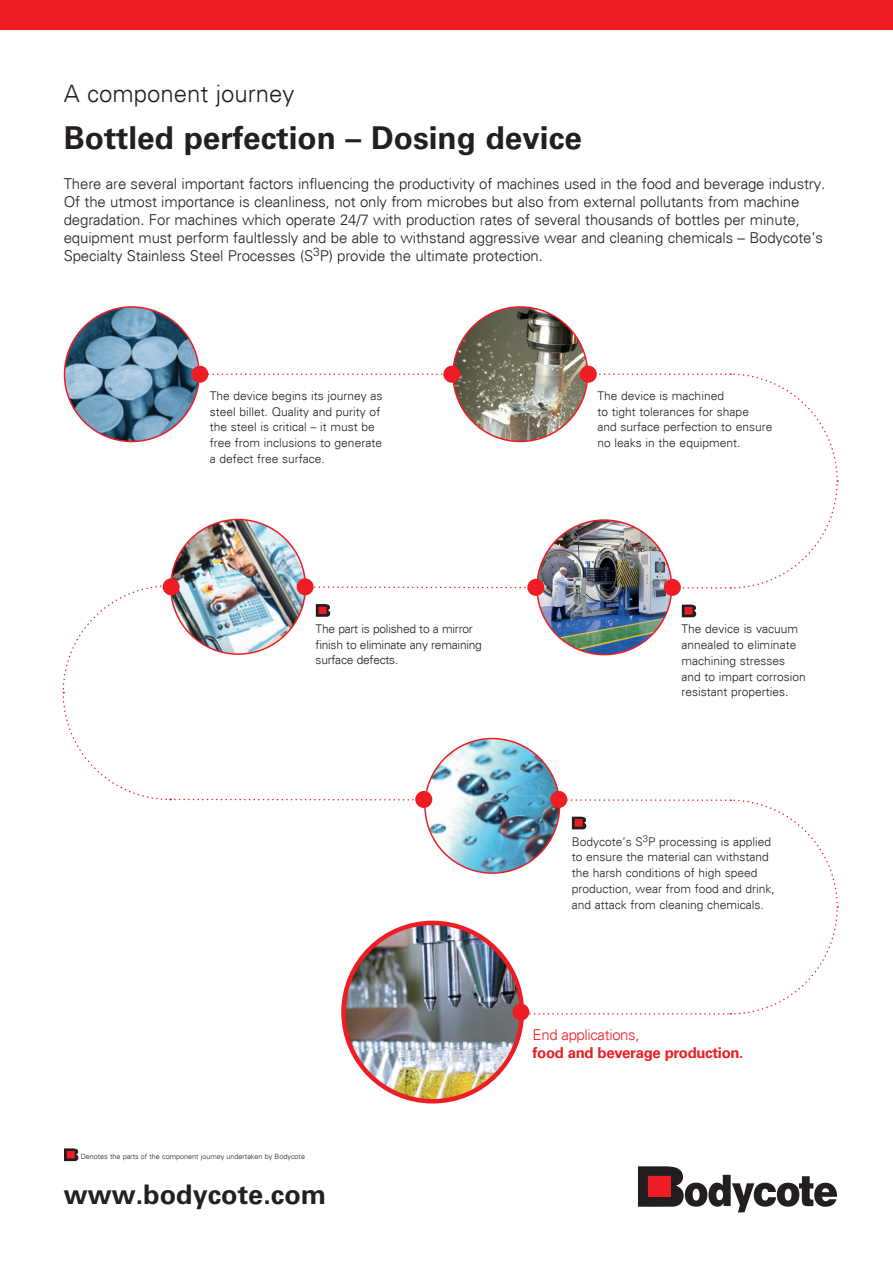
<style>
.page{position:relative;width:893px;height:1263px;background:#fff}
.page>*{position:absolute;margin:0;border:0;box-sizing:border-box;transform-origin:0 0}
.JW_Page_Header{font:700 31.5px "Univers LTCYR 65";color:#231f20}
.Large_Copy_26_centre{font:700 27px "Univers LTCYR 65";color:#231f20}
.JW_Page_Header-2{font:300 24px "Univers CE";color:#231f20}
.JW_Body_Copy{font:300 15px/18px "Univers CE";letter-spacing:-.01em;color:#231f20}
.JW_Body_Copy-2{font:700 15px/18px "Univers LTCYR 65";letter-spacing:-.025em;color:#ee1d23}
.JW_Body_Copy-3{font:300 12px/15.8px "Univers CE";color:#231f20}
.JW_Body_Copy-4{font:300 12px/15.8px "Univers CE";letter-spacing:-.02em;color:#231f20}
.JW_Ref{font:300 7.2px "Univers CE";color:#231f20}
.s1{font-family:"Univers CE";font-weight:300}
</style>
<div class="page">
<svg style="left:64px;top:1148px;width:15px;height:13px"></svg>
<div style="left:67px;top:1151px;width:7px;height:7px;background:#ee1d23"></div>
<svg style="left:62px;top:373px;width:777px;height:642px"></svg>
<div style="left:319px;top:607px;width:7px;height:6px;background:#ee1d23"></div>
<div style="left:319px;top:607px;width:7px;height:7px;border:1px solid #ee1d23"></div>
<img style="left:453px;top:307px;width:135px;height:134px;border-radius:67px">
<img style="left:537px;top:520px;width:135px;height:135px;border-radius:67px">
<img style="left:65px;top:307px;width:134px;height:134px;border-radius:67px">
<img style="left:425px;top:738px;width:135px;height:135px;border-radius:67px">
<img style="left:343px;top:923px;width:179px;height:178px;border-radius:89px">
<div style="left:341px;top:921px;width:183px;height:182px;border:4px solid #ee1d23;border-radius:50%"></div>
<img style="left:171px;top:519px;width:134px;height:135px;border-radius:67px">
<div style="left:0;top:0;width:893px;height:30px;background:#ee1d23"></div>
<div style="left:191px;top:366px;width:17px;height:17px;background:#ee1d23;border-radius:50%"></div>
<div style="left:512px;top:1003px;width:17px;height:17px;background:#ee1d23;border-radius:50%"></div>
<div style="left:580px;top:366px;width:17px;height:17px;background:#ee1d23;border-radius:50%"></div>
<div style="left:664px;top:579px;width:17px;height:17px;background:#ee1d23;border-radius:50%"></div>
<div style="left:443px;top:366px;width:17px;height:17px;background:#ee1d23;border-radius:50%"></div>
<div style="left:527px;top:579px;width:17px;height:17px;background:#ee1d23;border-radius:50%"></div>
<div style="left:550px;top:791px;width:17px;height:17px;background:#ee1d23;border-radius:50%"></div>
<div style="left:415px;top:791px;width:17px;height:17px;background:#ee1d23;border-radius:50%"></div>
<div style="left:297px;top:578px;width:17px;height:17px;background:#ee1d23;border-radius:50%"></div>
<div style="left:163px;top:578px;width:17px;height:17px;background:#ee1d23;border-radius:50%"></div>
<svg style="left:638px;top:1166px;width:199px;height:46px"></svg>
<div style="left:648px;top:1176px;width:22px;height:20px;background:#ee1d23"></div>
<div style="left:648px;top:1176px;width:23px;height:20px;border:1px solid #ee1d23"></div>
<p class="JW_Page_Header-2" style="left:64px;top:80px;width:232px">A component journey</p>
<p class="JW_Page_Header" style="left:64px;top:115px;width:520px">Bottled perfection – Dosing device</p>
<p class="JW_Body_Copy" style="left:64px;top:175px;width:763px">There are several important factors influencing the productivity of machines used in the food and beverage industry.<br>Of the utmost importance is cleanliness, not only from microbes but also from external pollutants from machine degradation. For machines which operate 24/7 with production rates of several thousands of bottles per minute, equipment must perform faultlessly and be able to withstand aggressive wear and cleaning chemicals – Bodycote’s Specialty Stainless Steel Processes (S<sup>3</sup>P) provide the ultimate protection.</p>
<p class="JW_Body_Copy-3" style="left:210px;top:388px;width:174px">The device begins its journey as steel billet. Quality and purity of the steel is critical – it must be free from inclusions to generate a defect free surface.</p>
<p class="JW_Body_Copy-3" style="left:598px;top:388px;width:176px">The device is machined<br>to tight tolerances for shape<br>and surface perfection to ensure no leaks in the equipment.</p>
<p class="JW_Body_Copy-4" style="left:316px;top:621px;width:168px">The part is polished to a mirror finish to eliminate any remaining surface defects.</p>
<p class="JW_Body_Copy-3" style="left:682px;top:621px;width:126px">The device is vacuum annealed to eliminate machining stresses and to impart corrosion resistant properties.</p>
<p class="JW_Ref" style="left:81px;top:1152px;width:226px">Denotes the parts of the component journey undertaken by Bodycote</p>
<p class="Large_Copy_26_centre" style="left:64px;top:1175px;width:264px">www.bodycote.com</p>
<p class="JW_Body_Copy-3" style="left:572px;top:834px;width:205px">Bodycote’s S<sup>3</sup>P processing is applied to ensure the material can withstand the harsh conditions of high speed production, wear from food and drink, and attack from cleaning chemicals.</p>
<p class="JW_Body_Copy-2" style="left:533px;top:1025px;width:212px"><span class="s1">End applications,<br></span>food and beverage production.</p>
</div>
